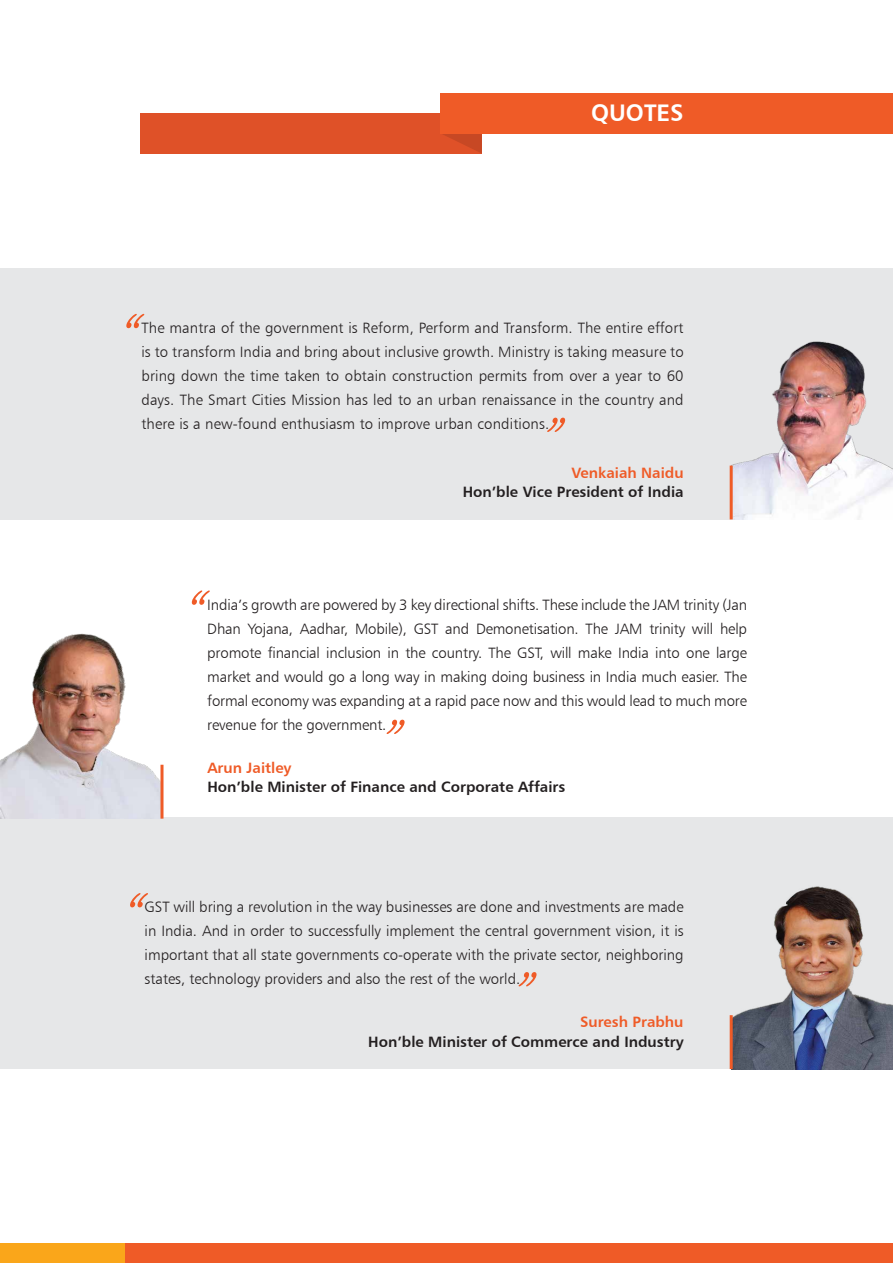
<style>
.page{position:relative;width:893px;height:1263px;background:#fff}
.page>*{position:absolute;margin:0;border:0;box-sizing:border-box;transform-origin:0 0}
.t1{font:24px "Humanist 777 BT Bold B";color:#fff}
.t2{font:15px/24px "Humanist 777 BT Light B";color:#231f20;text-align:justify}
.t3{font:15px "Humanist 777 BT Bold B";color:#231f20}
.t4{font:15px "Humanist 777 BT Bold B";color:#ef5b27}
</style>
<div class="page">
<div style="left:0;top:1243px;width:893px;height:20px;background:#ef5b27"></div>
<div style="left:0;top:1243px;width:124px;height:20px;background:#faa61a"></div>
<div style="left:0;top:268px;width:893px;height:251px;background:#e6e7e8"></div>
<div style="left:0;top:818px;width:893px;height:251px;background:#e6e7e8"></div>
<div style="left:140px;top:113px;width:342px;height:41px;background:#df5128"></div>
<svg style="left:440px;top:133px;width:42px;height:20px"></svg>
<div style="left:440px;top:93px;width:453px;height:40px;background:#ef5b27"></div>
<img style="left:0;top:633px;width:162px;height:185px">
<img style="left:732px;top:341px;width:161px;height:178px">
<img style="left:733px;top:886px;width:160px;height:183px">
<svg style="left:126px;top:314px;width:18px;height:14px"></svg>
<svg style="left:547px;top:418px;width:18px;height:14px"></svg>
<svg style="left:387px;top:720px;width:18px;height:14px"></svg>
<svg style="left:519px;top:972px;width:17px;height:14px"></svg>
<svg style="left:192px;top:590px;width:18px;height:15px"></svg>
<svg style="left:130px;top:893px;width:18px;height:14px"></svg>
<hr style="left:730px;top:466px;width:3px;height:53px;background:#ef5b27">
<hr style="left:730px;top:1015px;width:3px;height:54px;background:#ef5b27">
<hr style="left:160px;top:765px;width:3px;height:54px;background:#ef5b27">
<h1 class="t1" style="left:591px;top:98px;width:94px">QUOTES</h1>
<p class="t2" style="left:141px;top:315px;width:544px">The mantra of the government is Reform, Perform and Transform. The entire effort is to transform India and bring about inclusive growth. Ministry is taking measure to bring down the time taken to obtain construction permits from over a year to 60 days. The Smart Cities Mission has led to an urban renaissance in the country and there is a new-found enthusiasm to improve urban conditions.</p>
<p class="t4" style="left:571px;top:463px;width:114px">Venkaiah Naidu</p>
<p class="t3" style="left:463px;top:483px;width:223px">Hon’ble Vice President of India</p>
<p class="t2" style="left:207px;top:593px;width:541px">India’s growth are powered by 3 key directional shifts. These include the JAM trinity (Jan Dhan Yojana, Aadhar, Mobile), GST and Demonetisation. The JAM trinity will help promote financial inclusion in the country. The GST, will make India into one large market and would go a long way in making doing business in India much easier. The formal economy was expanding at a rapid pace now and this would lead to much more revenue for the government.</p>
<p class="t4" style="left:207px;top:758px;width:86px">Arun Jaitley</p>
<p class="t3" style="left:207px;top:777px;width:359px">Hon’ble Minister of Finance and Corporate Affairs</p>
<p class="t2" style="left:145px;top:894px;width:541px">GST will bring a revolution in the way businesses are done and investments are made in India. And in order to successfully implement the central government vision, it is important that all state governments co-operate with the private sector, neighboring states, technology providers and also the rest of the world.</p>
<p class="t4" style="left:580px;top:1012px;width:105px">Suresh Prabhu</p>
<p class="t3" style="left:368px;top:1032px;width:317px">Hon’ble Minister of Commerce and Industry</p>
</div>
